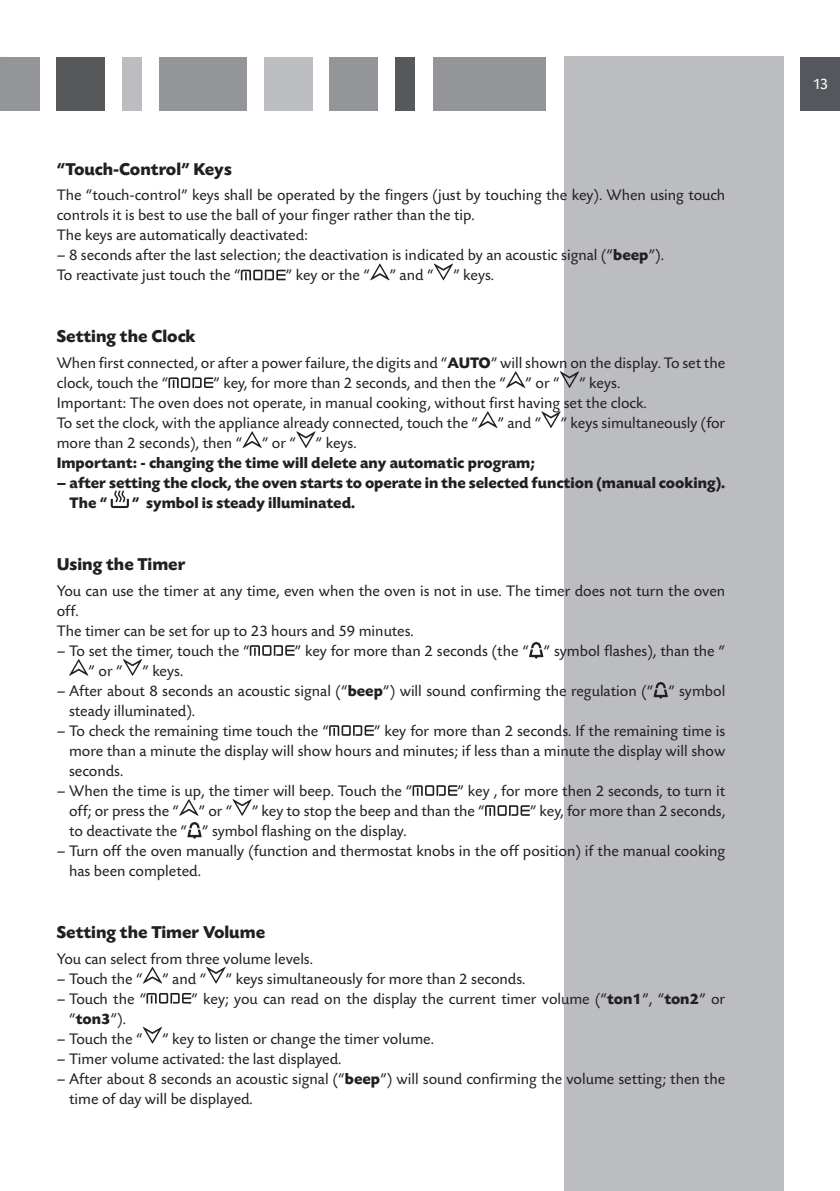
<style>
.page{position:relative;width:840px;height:1191px;background:#fff}
.page>*{position:absolute;margin:0;border:0;box-sizing:border-box;transform-origin:0 0}
.t1{font:700 18px "Today SBOP";color:#231f20}
.t2{font:16px/20px "Today SBOP";color:#231f20}
.t3{font:700 16px/20px "Today SBOP";color:#231f20}
.t4{font:16px "Today SBOP";color:#fff}
.s1{font-weight:700}
</style>
<div class="page">
<div style="left:0;top:57px;width:40px;height:53px;background:#939598"></div>
<div style="left:56px;top:57px;width:48px;height:53px;background:#57585a"></div>
<div style="left:122px;top:57px;width:20px;height:53px;background:#bcbdc0"></div>
<div style="left:159px;top:57px;width:88px;height:53px;background:#939598"></div>
<div style="left:264px;top:57px;width:49px;height:53px;background:#bcbdc0"></div>
<div style="left:328px;top:57px;width:49px;height:53px;background:#939598"></div>
<div style="left:563px;top:57px;width:219px;height:1134px;background:#bcbdc0"></div>
<div style="left:395px;top:57px;width:19px;height:53px;background:#57585a"></div>
<div style="left:432px;top:57px;width:113px;height:53px;background:#939598"></div>
<div style="left:800px;top:57px;width:39px;height:53px;background:#54575c"></div>
<svg style="left:241px;top:270px;width:44px;height:10px"></svg>
<svg style="left:370px;top:264px;width:19px;height:16px"></svg>
<svg style="left:434px;top:264px;width:19px;height:16px"></svg>
<svg style="left:168px;top:377px;width:45px;height:11px"></svg>
<svg style="left:506px;top:371px;width:19px;height:17px"></svg>
<svg style="left:560px;top:371px;width:18px;height:17px"></svg>
<svg style="left:478px;top:411px;width:19px;height:17px"></svg>
<svg style="left:541px;top:411px;width:19px;height:17px"></svg>
<svg style="left:242px;top:431px;width:19px;height:17px"></svg>
<svg style="left:296px;top:431px;width:19px;height:17px"></svg>
<svg style="left:111px;top:491px;width:18px;height:17px"></svg>
<svg style="left:250px;top:645px;width:44px;height:11px"></svg>
<svg style="left:529px;top:642px;width:14px;height:16px"></svg>
<svg style="left:69px;top:659px;width:19px;height:17px"></svg>
<svg style="left:123px;top:659px;width:19px;height:17px"></svg>
<svg style="left:653px;top:682px;width:14px;height:16px"></svg>
<svg style="left:329px;top:725px;width:44px;height:11px"></svg>
<svg style="left:412px;top:785px;width:45px;height:11px"></svg>
<svg style="left:179px;top:799px;width:19px;height:17px"></svg>
<svg style="left:232px;top:799px;width:19px;height:17px"></svg>
<svg style="left:485px;top:805px;width:44px;height:11px"></svg>
<svg style="left:187px;top:822px;width:14px;height:16px"></svg>
<svg style="left:143px;top:967px;width:19px;height:16px"></svg>
<svg style="left:206px;top:967px;width:19px;height:16px"></svg>
<svg style="left:146px;top:993px;width:45px;height:10px"></svg>
<svg style="left:143px;top:1027px;width:19px;height:16px"></svg>
<p class="t1" style="left:57px;top:159px;width:176px">“Touch-Control” Keys</p>
<p class="t2" style="left:57px;top:186px;width:669px">The “touch-control” keys shall be operated by the fingers (just by touching the key). When using touch controls it is best to use the ball of your finger rather than the tip.<br>The keys are automatically deactivated:</p>
<p class="t2" style="left:57px;top:246px;width:608px">– 8 seconds after the last selection; the deactivation is indicated by an acoustic signal (“<span class="s1">beep</span>”).<br>To reactivate just touch the “</p>
<p class="t2" style="left:285px;top:266px;width:210px">” key or the “ ” and “ ” keys.</p>
<p class="t1" style="left:57px;top:327px;width:140px">Setting the Clock</p>
<p class="t2" style="left:57px;top:353px;width:669px">When first connected, or after a power failure, the digits and “<span class="s1">AUTO</span>” will shown on the display. To set the clock, touch the “</p>
<p class="t2" style="left:57px;top:373px;width:669px;text-indent:156px">” key, for more than 2 seconds, and then the “ ” or “ ” keys.<br>Important: The oven does not operate, in manual cooking, without first having set the clock.<br>To set the clock, with the appliance already connected, touch the “ ” and “ ” keys simultaneously (for more than 2 seconds), then “ ” or “ ” keys.</p>
<p class="t3" style="left:57px;top:453px;width:479px">Important: - changing the time will delete any automatic program;</p>
<p class="t3" style="left:69px;top:473px;width:657px;text-indent:-13px">– after setting the clock, the oven starts to operate in the selected function (manual cooking).<br>The “</p>
<p class="t3" style="left:132px;top:493px;width:225px">” symbol is steady illuminated.</p>
<p class="t1" style="left:57px;top:554px;width:130px">Using the Timer</p>
<p class="t2" style="left:57px;top:581px;width:669px">You can use the timer at any time, even when the oven is not in use. The timer does not turn the oven off.<br>The timer can be set for up to 23 hours and 59 minutes.</p>
<p class="t2" style="left:57px;top:641px;width:194px">– To set the timer, touch the “</p>
<p class="t2" style="left:294px;top:641px;width:432px">” key for more than 2 seconds (the “ ” symbol flashes), than the “</p>
<p class="t2" style="left:88px;top:661px;width:96px">” or “ ” keys.</p>
<p class="t2" style="left:69px;top:681px;width:657px;text-indent:-12px">– After about 8 seconds an acoustic signal (“<span class="s1">beep</span>”) will sound confirming the regulation (“ ” symbol steady illuminated).</p>
<p class="t2" style="left:57px;top:721px;width:273px">– To check the remaining time touch the “</p>
<p class="t2" style="left:69px;top:721px;width:657px;text-align:justify;text-indent:304px">” key for more than 2 seconds. If the remaining time is more than a minute the display will show hours and minutes; if less than a minute the display will show seconds.</p>
<p class="t2" style="left:57px;top:781px;width:357px">– When the time is up, the timer will beep. Touch the “</p>
<p class="t2" style="left:69px;top:781px;width:657px;text-indent:388px">” key , for more then 2 seconds, to turn it off; or press the “ ” or “ ” key to stop the beep and than the “</p>
<p class="t2" style="left:529px;top:801px;width:197px">” key, for more than 2 seconds,</p>
<p class="t2" style="left:69px;top:821px;width:339px">to deactivate the “ ” symbol flashing on the display.</p>
<p class="t2" style="left:69px;top:841px;width:657px;text-indent:-12px">– Turn off the oven manually (function and thermostat knobs in the off position) if the manual cooking has been completed.</p>
<p class="t1" style="left:57px;top:922px;width:210px">Setting the Timer Volume</p>
<p class="t2" style="left:57px;top:949px;width:258px">You can select from three volume levels.</p>
<p class="t2" style="left:57px;top:969px;width:470px">– Touch the “ ” and “ ” keys simultaneously for more than 2 seconds.</p>
<p class="t2" style="left:57px;top:989px;width:91px">– Touch the “</p>
<p class="t2" style="left:191px;top:989px;width:535px">” key; you can read on the display the current timer volume (“<span class="s1">ton1</span>”, “<span class="s1">ton2</span>” or</p>
<p class="t2" style="left:69px;top:1009px;width:58px">“<span class="s1">ton3</span>”).</p>
<p class="t2" style="left:57px;top:1029px;width:378px">– Touch the “ ” key to listen or change the timer volume.</p>
<p class="t2" style="left:57px;top:1049px;width:286px">– Timer volume activated: the last displayed.</p>
<p class="t2" style="left:69px;top:1069px;width:657px;text-indent:-12px">– After about 8 seconds an acoustic signal (“<span class="s1">beep</span>”) will sound confirming the volume setting; then the time of day will be displayed.</p>
<p class="t4" style="left:812px;top:75px;width:17px">13</p>
</div>
